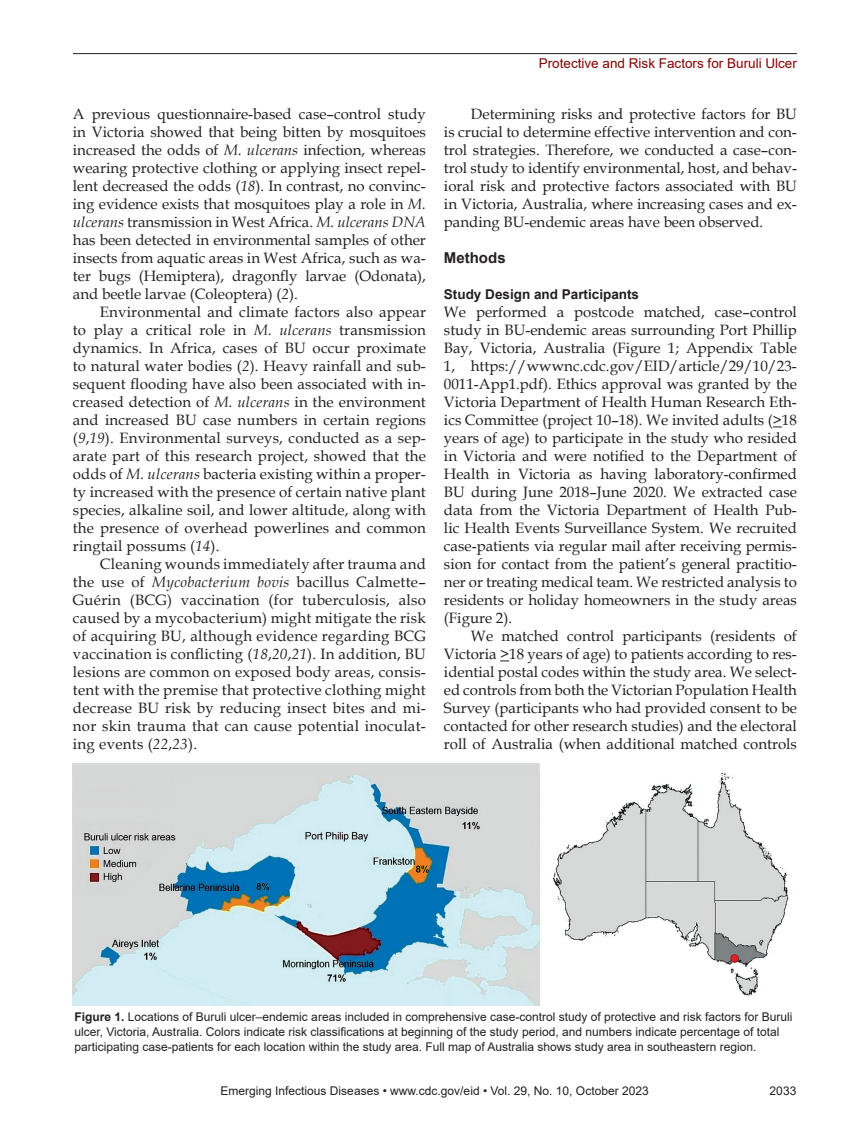
<style>
.page{position:relative;width:851px;height:1134px;background:#fff}
.page>*{position:absolute;margin:0;border:0;box-sizing:border-box;transform-origin:0 0}
.t1{font:15px/18px "Book Antiqua";color:#231f20;text-align:justify}
.t2{font:700 15px "Arial";color:#231f20}
.t3{font:13.5px "Arial";color:#820301}
.t4{font:700 13.5px "Arial";color:#231f20}
.t5{font:12px/15px "Arial";color:#231f20}
.s1{font-style:italic}
.s2{font-weight:700}
</style>
<div class="page">
<hr style="left:73px;top:53px;width:723px;height:1px;background:#231f20">
<img style="left:73px;top:764px;width:716px;height:242px">
<p class="t1" style="left:73px;top:104px;width:354px">A previous questionnaire-based case–control study in Victoria showed that being bitten by mosquitoes increased the odds of <span class="s1">M. ulcerans</span> infection, whereas wearing protective clothing or applying insect repel&shy;lent decreased the odds (<span class="s1">18</span>). In contrast, no convinc&shy;ing evidence exists that mosquitoes play a role in <span class="s1">M. ulcerans</span> transmission in West Africa. <span class="s1">M. ulcerans DNA </span>has been detected in environmental samples of other insects from aquatic areas in West Africa, such as wa&shy;ter bugs (Hemiptera), dragonfly larvae (Odonata), and beetle larvae (Coleoptera) (<span class="s1">2</span>).</p>
<p class="t1" style="left:73px;top:302px;width:354px;text-indent:27px">Environmental and climate factors also appear to play a critical role in <span class="s1">M. ulcerans</span> transmission dynamics. In Africa, cases of BU occur proximate to natural water bodies (<span class="s1">2</span>). Heavy rainfall and sub&shy;sequent flooding have also been associated with in&shy;creased detection of <span class="s1">M. ulcerans</span> in the environment and increased BU case numbers in certain regions (<span class="s1">9</span>,<span class="s1">19</span>). Environmental surveys, conducted as a sep&shy;arate part of this research project, showed that the odds of <span class="s1">M. ulcerans</span> bacteria existing within a proper&shy;ty increased with the presence of certain native plant species, alkaline soil, and lower altitude, along with the presence of overhead powerlines and common ringtail possums (<span class="s1">14</span>).</p>
<p class="t1" style="left:73px;top:554px;width:354px;text-indent:27px">Cleaning wounds immediately after trauma and the use of <span class="s1">Mycobacterium bovis</span> bacillus Calmette– Guérin (BCG) vaccination (for tuberculosis, also caused by a mycobacterium) might mitigate the risk of acquiring BU, although evidence regarding BCG vaccination is conflicting (<span class="s1">18</span>,<span class="s1">20</span>,<span class="s1">21</span>). In addition, BU lesions are common on exposed body areas, consis&shy;tent with the premise that protective clothing might decrease BU risk by reducing insect bites and mi&shy;nor skin trauma that can cause potential inoculat&shy;ing events (<span class="s1">22</span>,<span class="s1">23</span>).</p>
<p class="t3" style="left:538px;top:54px;width:260px">Protective and Risk Factors for Buruli Ulcer</p>
<p class="t1" style="left:444px;top:104px;width:354px;text-indent:27px">Determining risks and protective factors for BU is crucial to determine effective intervention and con&shy;trol strategies. Therefore, we conducted a case–con&shy;trol study to identify environmental, host, and behav&shy;ioral risk and protective factors associated with BU in Victoria, Australia, where increasing cases and ex&shy;panding BU-endemic areas have been observed.</p>
<p class="t2" style="left:444px;top:247px;width:63px">Methods</p>
<p class="t4" style="left:444px;top:285px;width:197px">Study Design and Participants</p>
<p class="t1" style="left:444px;top:303px;width:354px">We performed a postcode matched, case–control study in BU-endemic areas surrounding Port Phillip Bay, Victoria, Australia (Figure 1; Appendix Table 1, https://wwwnc.cdc.gov/EID/article/29/10/23- 0011-App1.pdf). Ethics approval was granted by the Victoria Department of Health Human Research Eth&shy;ics Committee (project 10–18). We invited adults (&gt;18 years of age) to participate in the study who resided in Victoria and were notified to the Department of Health in Victoria as having laboratory-confirmed BU during June 2018–June 2020. We extracted case data from the Victoria Department of Health Pub&shy;lic Health Events Surveillance System. We recruited case-patients via regular mail after receiving permis&shy;sion for contact from the patient’s general practitio&shy;ner or treating medical team. We restricted analysis to residents or holiday homeowners in the study areas (Figure 2).</p>
<p class="t1" style="left:444px;top:627px;width:354px;text-indent:27px">We matched control participants (residents of Victoria &gt;18 years of age) to patients according to res&shy;idential postal codes within the study area. We select&shy;ed controls from both the Victorian Population Health Survey (participants who had provided consent to be contacted for other research studies) and the electoral roll of Australia (when additional matched controls</p>
<p class="t5" style="left:74px;top:1009px;width:719px"><span class="s2">Figure 1.</span> Locations of Buruli ulcer–endemic areas included in comprehensive case-control study of protective and risk factors for Buruli ulcer, Victoria, Australia. Colors indicate risk classifications at beginning of the study period, and numbers indicate percentage of total participating case-patients for each location within the study area. Full map of Australia shows study area in southeastern region.</p>
<p class="t5" style="left:220px;top:1084px;width:429px">Emerging Infectious Diseases • www.cdc.gov/eid • Vol. 29, No. 10, October 2023</p>
<p class="t5" style="left:769px;top:1084px;width:28px">2033</p>
</div>
